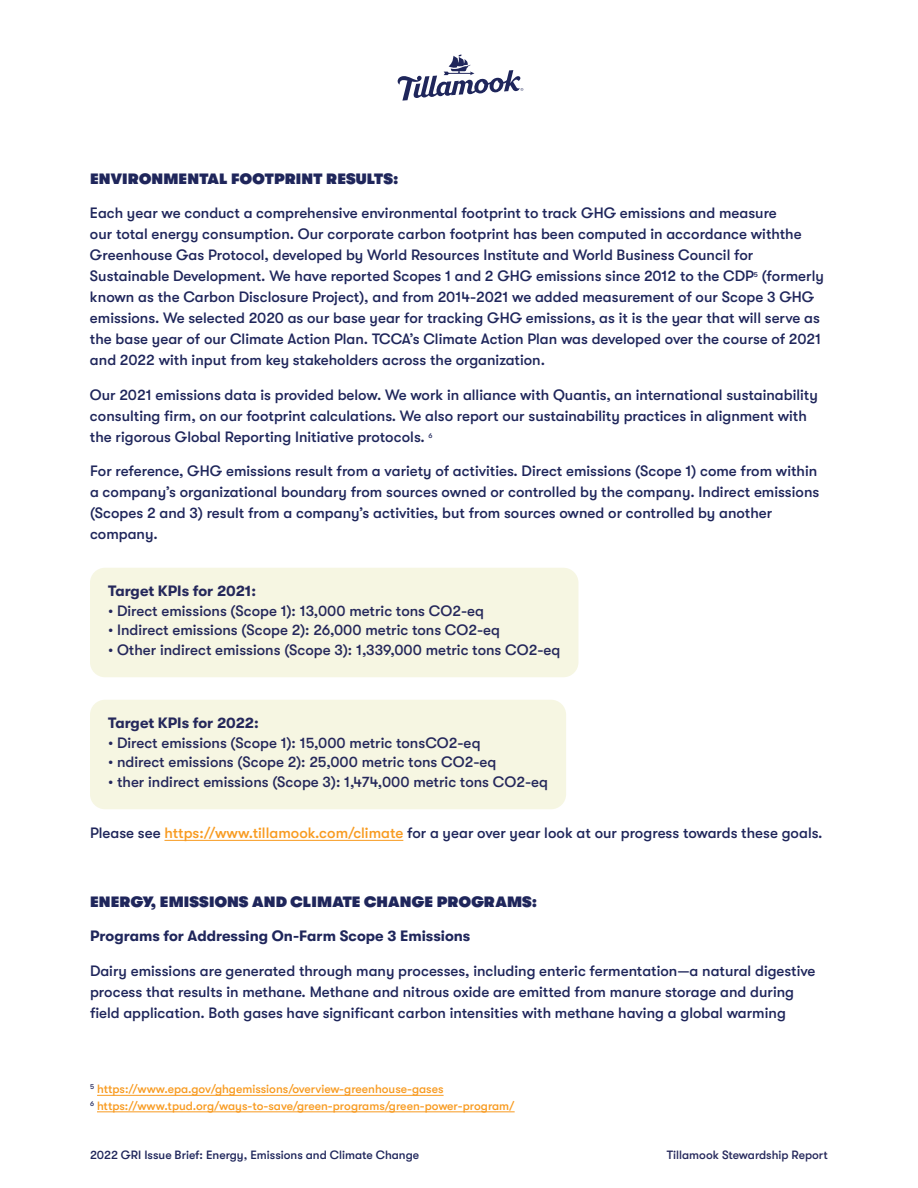
<style>
.page{position:relative;width:918px;height:1188px;background:#fff}
.page>*{position:absolute;margin:0;border:0;box-sizing:border-box;transform-origin:0 0}
.t1{font:500 15px/21px "GT Walsheim Pro";color:#1f265b}
.t2{font:500 15px "GT Walsheim Pro";color:#25285b}
.t3{font:800 15px "GT Walsheim Pro";letter-spacing:.01em;color:#1f265b}
.t4{font:700 15px "GT Walsheim Pro";color:#1f265b}
.t5{font:700 15px "GT Walsheim Pro";color:#25285b}
.t6{font:500 12px/16.5px "GT Walsheim Pro";color:#f89b21}
.t7{font:500 12px "GT Walsheim Pro";color:#1f265b}
.t8{font:500 12px "GT Walsheim Pro";color:#25285b}
.s1{color:#f89b21}
</style>
<div class="page">
<div style="left:90px;top:568px;width:488px;height:109px;background:#f6f6e2;border-radius:15px"></div>
<div style="left:90px;top:700px;width:476px;height:109px;background:#f6f6e2;border-radius:15px"></div>
<hr style="left:164px;top:840px;width:239px;height:1px;background:#f89b21">
<svg style="left:397px;top:54px;width:126px;height:47px"></svg>
<hr style="left:97px;top:1095px;width:347px;height:1px;background:#f89b21">
<hr style="left:97px;top:1112px;width:418px;height:1px;background:#f89b21">
<p class="t3" style="left:90px;top:170px;width:310px">ENVIRONMENTAL FOOTPRINT RESULTS:</p>
<p class="t1" style="left:90px;top:203px;width:735px">Each year we conduct a comprehensive environmental footprint to track GHG emissions and measure<br>our total energy consumption. Our corporate carbon footprint has been computed in accordance withthe Greenhouse Gas Protocol, developed by World Resources Institute and World Business Council for Sustainable Development. We have reported Scopes 1 and 2 GHG emissions since 2012 to the CDP<sup>5</sup> (formerly known as the Carbon Disclosure Project), and from 2014-2021 we added measurement of our Scope 3 GHG emissions. We selected 2020 as our base year for tracking GHG emissions, as it is the year that will serve as the base year of our Climate Action Plan. TCCA’s Climate Action Plan was developed over the course of 2021 and 2022 with input from key stakeholders across the organization.</p>
<p class="t1" style="left:90px;top:384px;width:729px">Our 2021 emissions data is provided below. We work in alliance with Quantis, an international sustainability consulting firm, on our footprint calculations. We also report our sustainability practices in alignment with the rigorous Global Reporting Initiative protocols. <sup>6</sup></p>
<p class="t1" style="left:90px;top:461px;width:731px">For reference, GHG emissions result from a variety of activities. Direct emissions (Scope 1) come from within a company’s organizational boundary from sources owned or controlled by the company. Indirect emissions (Scopes 2 and 3) result from a company’s activities, but from sources owned or controlled by another company.</p>
<p class="t5" style="left:108px;top:583px;width:150px">Target KPIs for 2021:</p>
<p class="t2" style="left:108px;top:602px;width:378px">• Direct emissions (Scope 1): 13,000 metric tons CO2-eq</p>
<p class="t2" style="left:108px;top:622px;width:394px">• Indirect emissions (Scope 2): 26,000 metric tons CO2-eq</p>
<p class="t2" style="left:108px;top:641px;width:454px">• Other indirect emissions (Scope 3): 1,339,000 metric tons CO2-eq</p>
<p class="t5" style="left:108px;top:715px;width:152px">Target KPIs for 2022:</p>
<p class="t2" style="left:108px;top:734px;width:374px">• Direct emissions (Scope 1): 15,000 metric tonsCO2-eq</p>
<p class="t2" style="left:108px;top:754px;width:390px">• ndirect emissions (Scope 2): 25,000 metric tons CO2-eq</p>
<p class="t2" style="left:108px;top:773px;width:442px">• ther indirect emissions (Scope 3): 1,474,000 metric tons CO2-eq</p>
<p class="t1" style="left:90px;top:822px;width:734px">Please see <span class="s1">https://www.tillamook.com/climate</span> for a year over year look at our progress towards these goals.</p>
<p class="t3" style="left:90px;top:893px;width:449px">ENERGY, EMISSIONS AND CLIMATE CHANGE PROGRAMS:</p>
<p class="t4" style="left:90px;top:928px;width:382px">Programs for Addressing On-Farm Scope 3 Emissions</p>
<p class="t1" style="left:90px;top:960px;width:727px">Dairy emissions are generated through many processes, including enteric fermentation—a natural digestive process that results in methane. Methane and nitrous oxide are emitted from manure storage and during field application. Both gases have significant carbon intensities with methane having a global warming</p>
<p class="t6" style="left:90px;top:1081px;width:426px"><sup>5</sup> https://www.epa.gov/ghgemissions/overview-greenhouse-gases<br><sup>6</sup> https://www.tpud.org/ways-to-save/green-programs/green-power-program/</p>
<p class="t7" style="left:90px;top:1148px;width:331px">2022 GRI Issue Brief: Energy, Emissions and Climate Change</p>
<p class="t8" style="left:667px;top:1148px;width:163px">Tillamook Stewardship Report</p>
</div>
